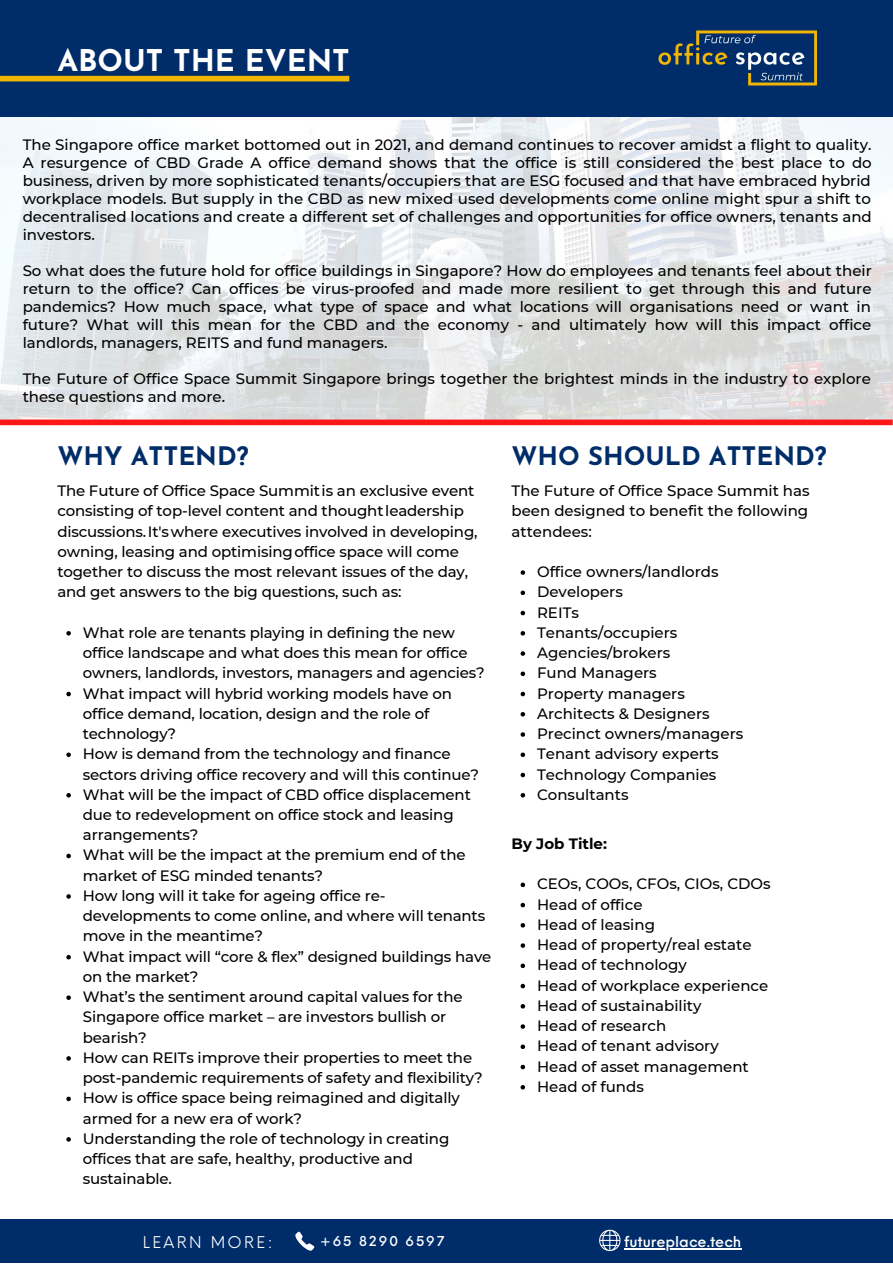
<style>
.page{position:relative;width:893px;height:1264px;background:#fff}
.page>*{position:absolute;margin:0;border:0;box-sizing:border-box;transform-origin:0 0}
.t1{font:700 30px "Josefin Sans";color:#fff}
.t2{font:700 25.5px "Josefin Sans";color:#002d69}
.t3{font:15.75px "Neue Einstellung";letter-spacing:.15em;color:#fff}
.t4{font:500 15px/20.2px "Montserrat";letter-spacing:-.01em;color:#000}
.t5{font:700 15px "Montserrat";color:#000}
.t6{font:500 14.7px "Neue Einstellung";color:#fff}
.t7{font:500 13.35px "Neue Einstellung";letter-spacing:.15em;color:#fff}
</style>
<div class="page">
<img style="left:0;top:117px;width:892px;height:302px">
<div style="left:0;top:0;width:892px;height:117px;background:#002d69"></div>
<div style="left:0;top:419px;width:892px;height:6px;background:#ff1616"></div>
<div style="left:0;top:76px;width:349px;height:5px;background:#f2b705"></div>
<svg style="left:66px;top:631px;width:5px;height:4px"></svg>
<svg style="left:66px;top:691px;width:5px;height:5px"></svg>
<svg style="left:66px;top:752px;width:5px;height:5px"></svg>
<svg style="left:66px;top:793px;width:5px;height:4px"></svg>
<svg style="left:66px;top:853px;width:5px;height:5px"></svg>
<svg style="left:66px;top:894px;width:5px;height:4px"></svg>
<svg style="left:66px;top:955px;width:5px;height:4px"></svg>
<svg style="left:66px;top:995px;width:5px;height:4px"></svg>
<svg style="left:66px;top:1056px;width:5px;height:4px"></svg>
<svg style="left:66px;top:1096px;width:5px;height:5px"></svg>
<svg style="left:66px;top:1137px;width:5px;height:4px"></svg>
<svg style="left:520px;top:570px;width:5px;height:5px"></svg>
<svg style="left:520px;top:590px;width:5px;height:5px"></svg>
<svg style="left:520px;top:611px;width:5px;height:4px"></svg>
<svg style="left:520px;top:631px;width:5px;height:4px"></svg>
<svg style="left:520px;top:651px;width:5px;height:4px"></svg>
<svg style="left:520px;top:671px;width:5px;height:5px"></svg>
<svg style="left:520px;top:691px;width:5px;height:5px"></svg>
<svg style="left:520px;top:712px;width:5px;height:4px"></svg>
<svg style="left:520px;top:732px;width:5px;height:4px"></svg>
<svg style="left:520px;top:752px;width:5px;height:5px"></svg>
<svg style="left:520px;top:772px;width:5px;height:5px"></svg>
<svg style="left:520px;top:793px;width:5px;height:4px"></svg>
<svg style="left:520px;top:882px;width:5px;height:5px"></svg>
<svg style="left:520px;top:902px;width:5px;height:5px"></svg>
<svg style="left:520px;top:923px;width:5px;height:4px"></svg>
<svg style="left:520px;top:943px;width:5px;height:4px"></svg>
<svg style="left:520px;top:963px;width:5px;height:5px"></svg>
<svg style="left:520px;top:983px;width:5px;height:5px"></svg>
<svg style="left:520px;top:1004px;width:5px;height:4px"></svg>
<svg style="left:520px;top:1024px;width:5px;height:4px"></svg>
<svg style="left:520px;top:1044px;width:5px;height:5px"></svg>
<svg style="left:520px;top:1064px;width:5px;height:5px"></svg>
<svg style="left:520px;top:1085px;width:5px;height:4px"></svg>
<div style="left:0;top:1219px;width:892px;height:43px;background:#002d69"></div>
<svg style="left:295px;top:1231px;width:19px;height:19px"></svg>
<svg style="left:599px;top:1229px;width:21px;height:21px"></svg>
<hr style="left:624px;top:1248px;width:117px;height:1px;background:#fff">
<img style="left:658px;top:30px;width:160px;height:56px">
<h1 class="t1" style="left:57px;top:48px;width:294px">ABOUT THE EVENT</h1>
<p class="t4" style="left:23px;top:135px;width:850px;line-height:18px;text-align:justify">The Singapore office market bottomed out in 2021, and demand continues to recover amidst a flight to quality.<br>A resurgence of CBD Grade A office demand shows that the office is still considered the best place to do business, driven by more sophisticated tenants/occupiers that are ESG focused and that have embraced hybrid workplace models. But supply in the CBD as new mixed used developments come online might spur a shift to decentralised locations and create a different set of challenges and opportunities for office owners, tenants and investors.</p>
<p class="t4" style="left:23px;top:261px;width:850px;line-height:18px;text-align:justify">So what does the future hold for office buildings in Singapore? How do employees and tenants feel about their return to the office? Can offices be virus-proofed and made more resilient to get through this and future pandemics? How much space, what type of space and what locations will organisations need or want in future? What will this mean for the CBD and the economy - and ultimately how will this impact office landlords, managers, REITS and fund managers.</p>
<p class="t4" style="left:23px;top:369px;width:849px;line-height:18px">The Future of Office Space Summit Singapore brings together the brightest minds in the industry to explore these questions and more.</p>
<h2 class="t2" style="left:57px;top:446px;width:193px">WHY ATTEND?</h2>
<h2 class="t2" style="left:511px;top:446px;width:316px">WHO SHOULD ATTEND?</h2>
<p class="t4" style="left:57px;top:480px;width:421px">The Future of Office Space Summit is an exclusive event consisting of top-level content and thought leadership discussions.It'swhere executives involved in developing, owning, leasing and optimisingoffice space will come together to discuss the most relevant issues of the day, and get answers to the big questions, such as:</p>
<p class="t4" style="left:83px;top:622px;width:410px">What role are tenants playing in defining the new office landscape and what does this mean for office owners, landlords, investors, managers and agencies?<br>What impact will hybrid working models have on office demand, location, design and the role of technology?<br>How is demand from the technology and finance sectors driving office recovery and will this continue?<br>What will be the impact of CBD office displacement due to redevelopment on office stock and leasing arrangements?<br>What will be the impact at the premium end of the market of ESG minded tenants?<br>How long will it take for ageing office re&shy;developments to come online, and where will tenants move in the meantime?<br>What impact will “core &amp; flex” designed buildings have on the market?<br>What’s the sentiment around capital values for the Singapore office market – are investors bullish or bearish?<br>How can REITs improve their properties to meet the post-pandemic requirements of safety and flexibility?<br>How is office space being reimagined and digitally armed for a new era of work?<br>Understanding the role of technology in creating offices that are safe, healthy, productive and sustainable.</p>
<p class="t4" style="left:511px;top:480px;width:299px;text-align:justify">The Future of Office Space Summit has been designed to benefit the following attendees:</p>
<p class="t4" style="left:537px;top:561px;width:208px">Office owners/landlords<br>Developers<br>REITs<br>Tenants/occupiers<br>Agencies/brokers<br>Fund Managers<br>Property managers<br>Architects &amp; Designers<br>Precinct owners/managers<br>Tenant advisory experts<br>Technology Companies<br>Consultants</p>
<p class="t5" style="left:511px;top:834px;width:97px">By Job Title:</p>
<p class="t4" style="left:537px;top:873px;width:235px">CEOs, COOs, CFOs, CIOs, CDOs<br>Head of office<br>Head of leasing<br>Head of property/real estate<br>Head of technology<br>Head of workplace experience<br>Head of sustainability<br>Head of research<br>Head of tenant advisory<br>Head of asset management<br>Head of funds</p>
<p class="t3" style="left:143px;top:1228px;width:131px">LEARN MORE:</p>
<p class="t7" style="left:320px;top:1228px;width:126px">+65 8290 6597</p>
<p class="t6" style="left:624px;top:1228px;width:119px">futureplace.tech</p>
</div>
